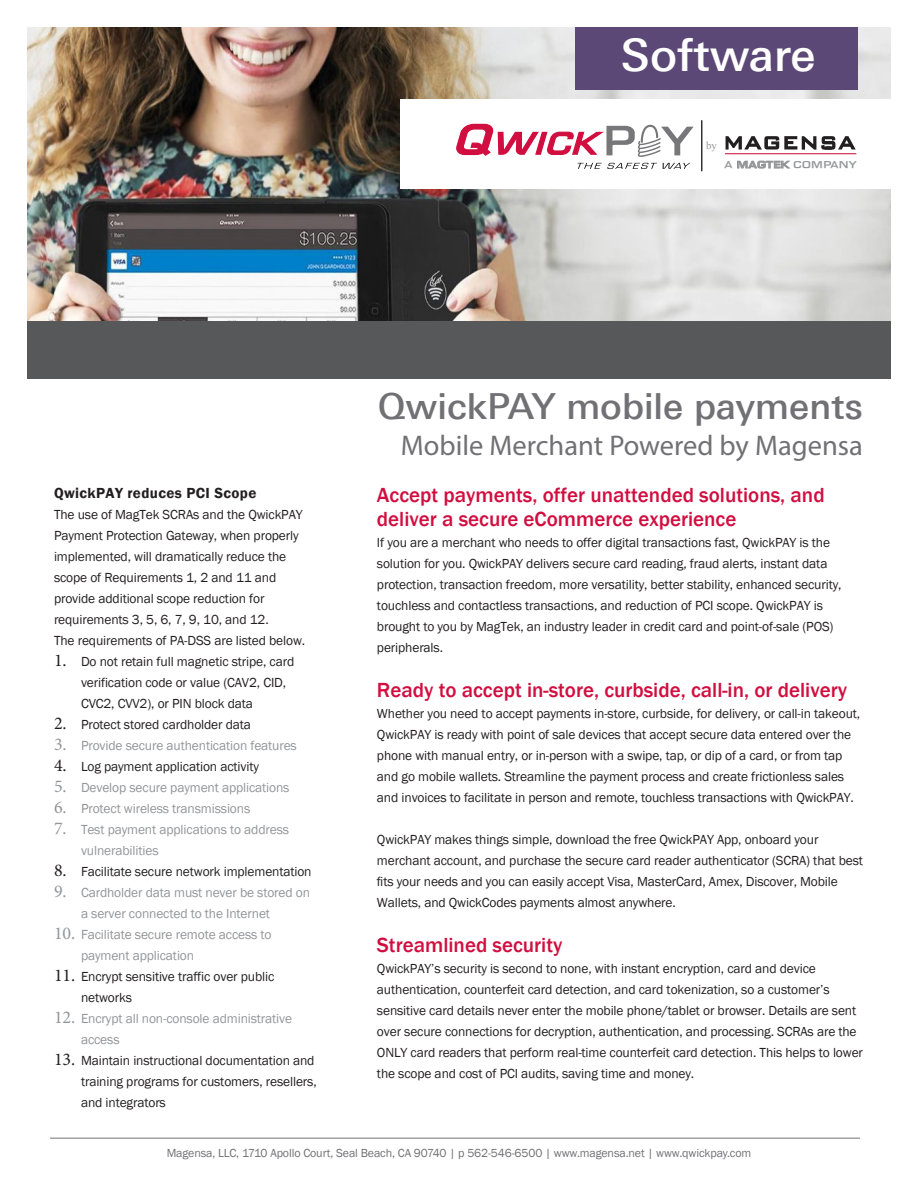
<style>
.page{position:relative;width:918px;height:1188px;background:#fff}
.page>*{position:absolute;margin:0;border:0;box-sizing:border-box;transform-origin:0 0}
.t1{font:500 45px "Linotype Univers 530";color:#fff}
.t2{font:500 36px "Linotype Univers 530";color:#717074}
.t3{font:28.5px "Myriad Pro";color:#717074}
.t4{font:500 21px/24px "Franklin Gothic";color:#d10e40}
.t5{font:600 15px "Franklin Gothic";letter-spacing:.025em;color:#231f20}
.t6{font:13.5px/21px "Franklin Gothic";letter-spacing:-.01em;color:#231f20}
.t7{font:13.5px/21px "Franklin Gothic";letter-spacing:-.01em;color:#939598}
.Address{font:12px "Franklin Gothic";letter-spacing:-.01em;color:#717074}
.t8{font:10.8px "Times New Roman";color:#939597}
.t9{font:10.35px "MAGBOLD";color:#939597;scale:1.28 1}
.s1{font-family:"Minion Pro";font-size:18px}
</style>
<div class="page">
<img style="left:27px;top:27px;width:864px;height:295px">
<div style="left:401px;top:99px;width:490px;height:90px;background:#fff"></div>
<div style="left:27px;top:322px;width:864px;height:57px;background:#57585a"></div>
<hr style="left:50px;top:1138px;width:810px;height:1px;background:#717074">
<svg style="left:456px;top:124px;width:238px;height:33px"></svg>
<svg style="left:578px;top:163px;width:79px;height:6px"></svg>
<svg style="left:663px;top:163px;width:27px;height:6px"></svg>
<svg style="left:726px;top:136px;width:130px;height:14px"></svg>
<hr style="left:725px;top:153px;width:131px;height:1px;background:#d11242">
<svg style="left:737px;top:161px;width:54px;height:8px"></svg>
<hr style="left:701px;top:120px;width:1px;height:51px;background:#000">
<div style="left:576px;top:27px;width:282px;height:63px;background:#5c4876"></div>
<p class="t1" style="left:621px;top:29px;width:197px">Software</p>
<p class="t8" style="left:706px;top:138px;width:12px">by</p>
<p class="t9" style="left:724px;top:159px;width:105px">A MAGTEK COMPANY</p>
<p class="t2" style="left:378px;top:385px;width:487px">QwickPAY mobile payments</p>
<p class="t3" style="left:401px;top:428px;width:464px">Mobile Merchant Powered by Magensa</p>
<p class="t4" style="left:377px;top:483px;width:449px">Accept payments, offer unattended solutions, and deliver a secure eCommerce experience</p>
<p class="t6" style="left:377px;top:532px;width:466px">If you are a merchant who needs to offer digital transactions fast, QwickPAY is the solution for you. QwickPAY delivers secure card reading, fraud alerts, instant data protection, transaction freedom, more versatility, better stability, enhanced security, touchless and contactless transactions, and reduction of PCI scope. QwickPAY is brought to you by MagTek, an industry leader in credit card and point-of-sale (POS) peripherals.</p>
<p class="t4" style="left:377px;top:678px;width:471px">Ready to accept in-store, curbside, call-in, or delivery</p>
<p class="t6" style="left:377px;top:703px;width:485px">Whether you need to accept payments in-store, curbside, for delivery, or call-in takeout, QwickPAY is ready with point of sale devices that accept secure data entered over the phone with manual entry, or in-person with a swipe, tap, or dip of a card, or from tap and go mobile wallets. Streamline the payment process and create frictionless sales and invoices to facilitate in person and remote, touchless transactions with QwickPAY.</p>
<p class="t6" style="left:377px;top:829px;width:488px">QwickPAY makes things simple, download the free QwickPAY App, onboard your merchant account, and purchase the secure card reader authenticator (SCRA) that best fits your needs and you can easily accept Visa, MasterCard, Amex, Discover, Mobile Wallets, and QwickCodes payments almost anywhere.</p>
<p class="t4" style="left:377px;top:933px;width:187px">Streamlined security</p>
<p class="t6" style="left:377px;top:958px;width:488px">QwickPAY’s security is second to none, with instant encryption, card and device authentication, counterfeit card detection, and card tokenization, so a customer’s sensitive card details never enter the mobile phone/tablet or browser. Details are sent over secure connections for decryption, authentication, and processing. SCRAs are the ONLY card readers that perform real-time counterfeit card detection. This helps to lower the scope and cost of PCI audits, saving time and money.</p>
<p class="t5" style="left:54px;top:484px;width:204px">QwickPAY reduces PCI Scope</p>
<p class="t6" style="left:54px;top:504px;width:250px">The use of MagTek SCRAs and the QwickPAY Payment Protection Gateway, when properly implemented, will dramatically reduce the scope of Requirements 1, 2 and 11 and provide additional scope reduction for requirements 3, 5, 6, 7, 9, 10, and 12.</p>
<p class="t6" style="left:54px;top:630px;width:253px">The requirements of PA-DSS are listed below.</p>
<p class="t6" style="left:81px;top:651px;width:215px;text-indent:-27px"><span class="s1">1.</span> Do not retain full magnetic stripe, card verification code or value (CAV2, CID,<br>CVC2, CVV2), or PIN block data</p>
<p class="t6" style="left:54px;top:714px;width:199px"><span class="s1">2.</span> Protect stored cardholder data</p>
<p class="t7" style="left:54px;top:735px;width:244px"><span class="s1">3.</span> Provide secure authentication features</p>
<p class="t6" style="left:54px;top:756px;width:207px"><span class="s1">4.</span> Log payment application activity</p>
<p class="t7" style="left:54px;top:777px;width:237px"><span class="s1">5.</span> Develop secure payment applications</p>
<p class="t7" style="left:54px;top:798px;width:198px"><span class="s1">6.</span> Protect wireless transmissions</p>
<p class="t7" style="left:81px;top:819px;width:210px;text-indent:-27px"><span class="s1">7.</span> Test payment applications to address vulnerabilities</p>
<p class="t6" style="left:54px;top:861px;width:259px"><span class="s1">8.</span> Facilitate secure network implementation</p>
<p class="t7" style="left:81px;top:882px;width:231px;text-indent:-27px"><span class="s1">9.</span> Cardholder data must never be stored on a server connected to the Internet</p>
<p class="t7" style="left:81px;top:924px;width:192px;text-indent:-27px"><span class="s1">10.</span> Facilitate secure remote access to payment application</p>
<p class="t6" style="left:81px;top:966px;width:195px;text-indent:-27px"><span class="s1">11.</span> Encrypt sensitive traffic over public networks</p>
<p class="t7" style="left:81px;top:1008px;width:213px;text-indent:-27px"><span class="s1">12.</span> Encrypt all non-console administrative access</p>
<p class="t6" style="left:81px;top:1050px;width:237px;text-indent:-27px"><span class="s1">13.</span> Maintain instructional documentation and training programs for customers, resellers, and integrators</p>
<p class="Address" style="left:167px;top:1146px;width:586px">Magensa, LLC, 1710 Apollo Court, Seal Beach, CA 90740 | p 562-546-6500 | www.magensa.net | www.qwickpay.com</p>
</div>
